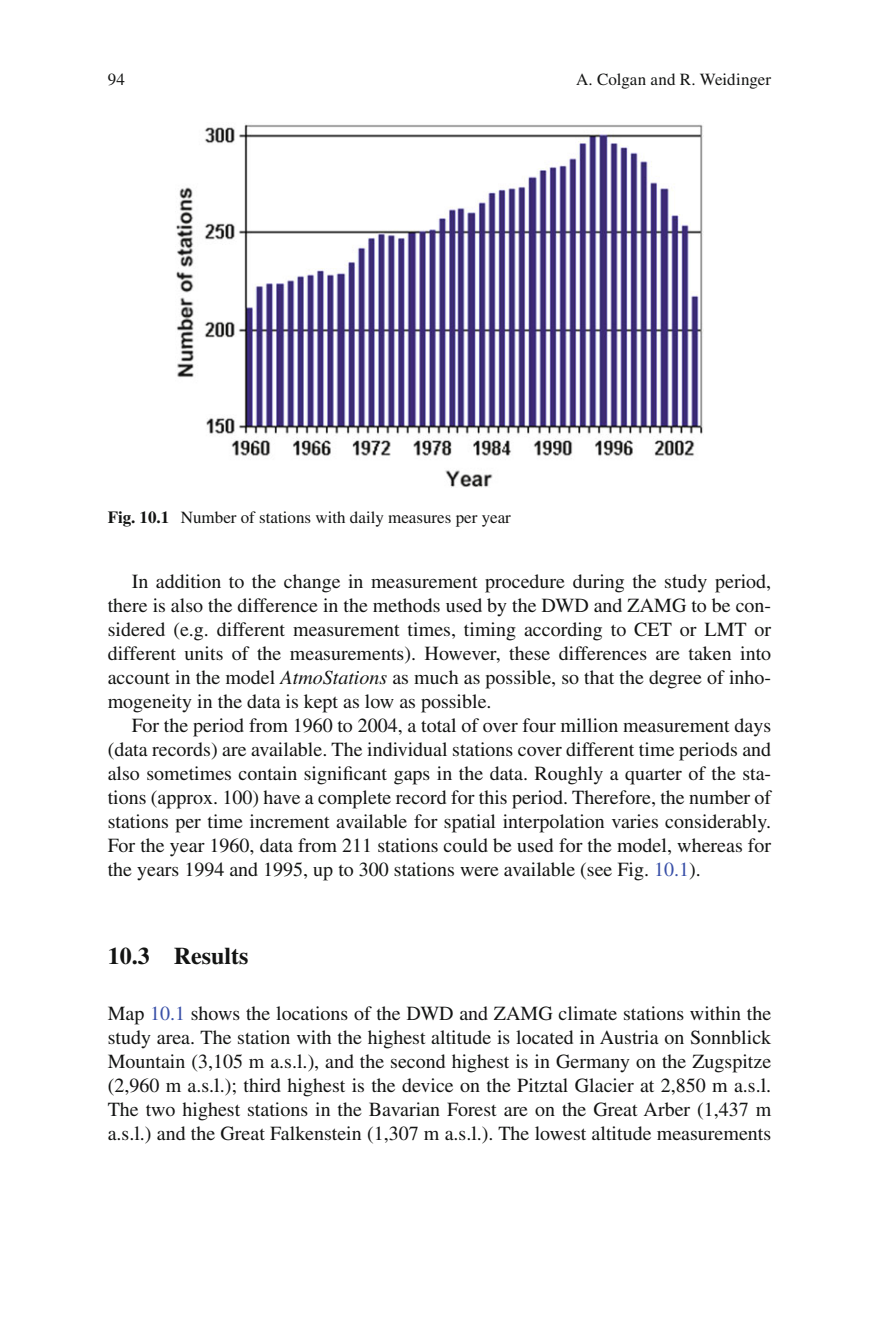
<style>
.page{position:relative;width:879px;height:1333px;background:#fff}
.page>*{position:absolute;margin:0;border:0;box-sizing:border-box;transform-origin:0 0}
.t1{font:700 24px "Ybvdmf Rbqynt Times";color:#131413}
.t2{font:20px/24px "Jlqdqv Cmqwjt Times";color:#131413;text-align:justify}
.t3{font:17px "Jlqdqv Cmqwjt Times";color:#131413}
.s1{font-family:"Ybvdmf Rbqynt Times";font-weight:700}
.s2{font-family:"Djwxbk Qgfhrn Times";font-style:italic}
.s3{color:#3950a8}
</style>
<div class="page">
<img style="left:176px;top:124px;width:527px;height:363px">
<p class="t3" style="left:108px;top:73px;width:19px">94</p>
<p class="t3" style="left:576px;top:73px;width:197px">A. Colgan and R. Weidinger</p>
<p class="t3" style="left:108px;top:511px;width:405px"><span class="s1">Fig. 10.1</span> Number of stations with daily measures per year</p>
<p class="t2" style="left:108px;top:570px;width:665px;text-indent:24px">In addition to the change in measurement procedure during the study period, there is also the difference in the methods used by the DWD and ZAMG to be con&shy;sidered (e.g. different measurement times, timing according to CET or LMT or different units of the measurements). However, these differences are taken into account in the model <span class="s2">AtmoStations</span> as much as possible, so that the degree of inho&shy;mogeneity in the data is kept as low as possible.</p>
<p class="t2" style="left:108px;top:714px;width:665px;text-indent:24px">For the period from 1960 to 2004, a total of over four million measurement days (data records) are available. The individual stations cover different time periods and also sometimes contain significant gaps in the data. Roughly a quarter of the sta&shy;tions (approx. 100) have a complete record for this period. Therefore, the number of stations per time increment available for spatial interpolation varies considerably.<br>For the year 1960, data from 211 stations could be used for the model, whereas for the years 1994 and 1995, up to 300 stations were available (see Fig. <span class="s3">10.1</span> ).</p>
<p class="t1" style="left:108px;top:946px;width:142px">10.3 Results</p>
<p class="t2" style="left:108px;top:1002px;width:665px">Map <span class="s3">10.1</span> shows the locations of the DWD and ZAMG climate stations within the study area. The station with the highest altitude is located in Austria on Sonnblick Mountain (3,105 m a.s.l.), and the second highest is in Germany on the Zugspitze (2,960 m a.s.l.); third highest is the device on the Pitztal Glacier at 2,850 m a.s.l.<br>The two highest stations in the Bavarian Forest are on the Great Arber (1,437 m a.s.l.) and the Great Falkenstein (1,307 m a.s.l.). The lowest altitude measurements</p>
</div>
